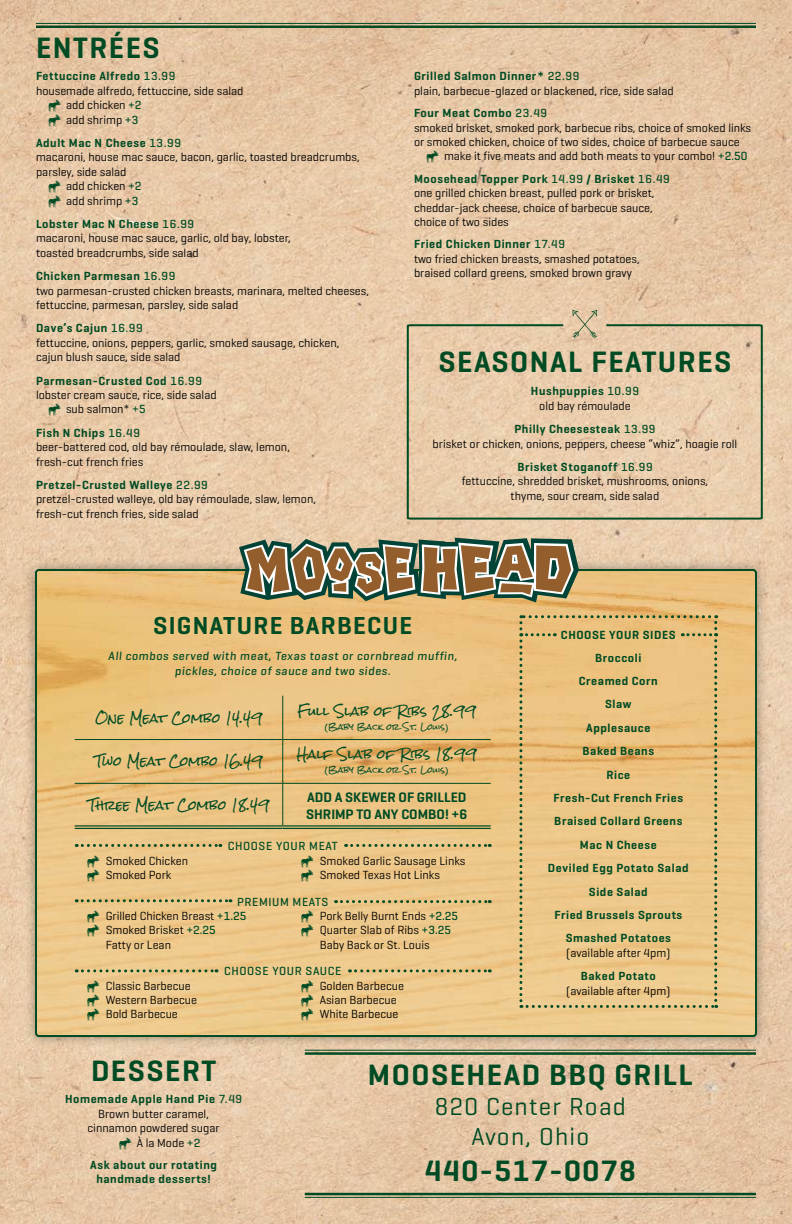
<style>
.page{position:relative;width:792px;height:1224px;background:#fff}
.page>*{position:absolute;margin:0;border:0;box-sizing:border-box;transform-origin:0 0}
.t1{font:600 30px "Geogrotesque";letter-spacing:.05em;color:#004b23}
.t2{font:25px/30px "Geogrotesque";letter-spacing:.05em;color:#004b23;text-align:center}
.t3{font:600 25px "Geogrotesque";letter-spacing:.05em;color:#004b23}
.t4{font:600 14px/16.8px "Geogrotesque";color:#004b23}
.t5{font:12.3px "Rock Salt";color:#004b23}
.t6{font:12px/14.4px "Geogrotesque";color:#000}
.t7{font:600 12px/23.3px "Geogrotesque";letter-spacing:.05em;color:#004b23;text-align:center}
.t8{font:500 12px/14.4px "Geogrotesque";letter-spacing:.05em;color:#004b23;text-align:center}
.t9{font:8px "Rock Salt";color:#004b23}
.s1{font-weight:500}
.s2{font-family:"Df Incidentals Plain";color:#004b23}
.s3{font-weight:500;color:#004b23}
.s4{font-weight:600;color:#004b23}
</style>
<div class="page">
<img style="left:0;top:0;width:792px;height:1224px">
<div style="left:23px;top:557px;width:745px;height:491px;background:#000;opacity:.35"></div>
<img style="left:38px;top:572px;width:716px;height:462px">
<svg style="left:239px;top:538px;width:340px;height:64px;background:#8d8262"></svg>
<svg style="left:572px;top:310px;width:25px;height:13px"></svg>
<svg style="left:406px;top:323px;width:358px;height:198px;background:#e2c8a8"></svg>
<hr style="left:36px;top:23px;width:720px;height:1px;background:#004b23">
<hr style="left:36px;top:26px;width:720px;height:2px;background:#004b23">
<hr style="left:305px;top:1050px;width:451px;height:1px;background:#004b23">
<hr style="left:305px;top:1052px;width:451px;height:3px;background:#004b23">
<hr style="left:305px;top:1193px;width:451px;height:2px;background:#004b23">
<hr style="left:305px;top:1197px;width:451px;height:1px;background:#004b23">
<hr style="left:282px;top:696px;width:1px;height:43px;background:#004b23">
<hr style="left:282px;top:740px;width:1px;height:43px;background:#004b23">
<hr style="left:282px;top:784px;width:1px;height:41px;background:#004b23">
<hr style="left:75px;top:739px;width:208px;height:1px;background:#004b23">
<hr style="left:283px;top:739px;width:208px;height:1px;background:#004b23">
<hr style="left:75px;top:783px;width:208px;height:1px;background:#004b23">
<hr style="left:283px;top:783px;width:208px;height:1px;background:#004b23">
<hr style="left:75px;top:825px;width:208px;height:2px;background:#004b23">
<hr style="left:75px;top:828px;width:208px;height:1px;background:#004b23">
<hr style="left:283px;top:825px;width:208px;height:2px;background:#004b23">
<hr style="left:283px;top:828px;width:208px;height:1px;background:#004b23">
<svg style="left:346px;top:844px;width:144px;height:3px"></svg>
<svg style="left:76px;top:844px;width:145px;height:3px"></svg>
<svg style="left:356px;top:969px;width:134px;height:3px"></svg>
<svg style="left:76px;top:969px;width:141px;height:3px"></svg>
<svg style="left:336px;top:900px;width:154px;height:3px"></svg>
<svg style="left:76px;top:899px;width:155px;height:3px"></svg>
<svg style="left:519px;top:615px;width:198px;height:393px;background:#e8c282"></svg>
<h1 class="t1" style="left:36px;top:29px;width:125px">ENTRÉES</h1>
<p class="t7" style="left:36px;top:65px;width:141px">Fettuccine Alfredo <span class="s1">13.99</span></p>
<p class="t6" style="left:36px;top:83px;width:209px">housemade alfredo, fettuccine, side salad</p>
<p class="t6" style="left:48px;top:98px;width:95px"><span class="s2">X</span> add chicken <span class="s3">+2</span></p>
<p class="t6" style="left:48px;top:112px;width:92px"><span class="s2">X</span> add shrimp <span class="s3">+3</span></p>
<p class="t7" style="left:36px;top:131px;width:147px">Adult Mac N Cheese <span class="s1">13.99</span></p>
<p class="t6" style="left:36px;top:150px;width:325px">macaroni, house mac sauce, bacon, garlic, toasted breadcrumbs,</p>
<p class="t6" style="left:36px;top:164px;width:92px">parsley, side salad</p>
<p class="t6" style="left:48px;top:179px;width:95px"><span class="s2">X</span> add chicken <span class="s3">+2</span></p>
<p class="t6" style="left:48px;top:193px;width:92px"><span class="s2">X</span> add shrimp <span class="s3">+3</span></p>
<p class="t6" style="left:36px;top:216px;width:256px"><span class="s4">Lobster Mac N Cheese</span> <span class="s3">16.99<br></span>macaroni, house mac sauce, garlic, old bay, lobster, toasted breadcrumbs, side salad</p>
<p class="t6" style="left:36px;top:269px;width:335px"><span class="s4">Chicken Parmesan</span> <span class="s3">16.99<br></span>two parmesan-crusted chicken breasts, marinara, melted cheeses, fettuccine, parmesan, parsley, side salad</p>
<p class="t6" style="left:36px;top:321px;width:305px"><span class="s4">Dave’s Cajun</span> <span class="s3">16.99<br></span>fettuccine, onions, peppers, garlic, smoked sausage, chicken, cajun blush sauce, side salad</p>
<p class="t7" style="left:36px;top:369px;width:168px">Parmesan-Crusted Cod <span class="s1">16.99</span></p>
<p class="t6" style="left:36px;top:387px;width:182px">lobster cream sauce, rice, side salad</p>
<p class="t6" style="left:48px;top:402px;width:99px"><span class="s2">X</span> sub salmon* <span class="s3">+5</span></p>
<p class="t6" style="left:36px;top:425px;width:255px"><span class="s4">Fish N Chips</span> <span class="s3">16.49<br></span>beer-battered cod, old bay rémoulade, slaw, lemon, fresh-cut french fries</p>
<p class="t6" style="left:36px;top:477px;width:282px"><span class="s4">Pretzel-Crusted Walleye</span> <span class="s3">22.99<br></span>pretzel-crusted walleye, old bay rémoulade, slaw, lemon, fresh-cut french fries, side salad</p>
<p class="t6" style="left:414px;top:69px;width:261px"><span class="s4">Grilled Salmon Dinner*</span> <span class="s3">22.99<br></span>plain, barbecue-glazed or blackened, rice, side salad</p>
<p class="t7" style="left:414px;top:101px;width:135px">Four Meat Combo <span class="s1">23.49</span></p>
<p class="t6" style="left:414px;top:120px;width:339px">smoked brisket, smoked pork, barbecue ribs, choice of smoked links</p>
<p class="t6" style="left:414px;top:134px;width:327px">or smoked chicken, choice of two sides, choice of barbecue sauce</p>
<p class="t6" style="left:426px;top:149px;width:323px"><span class="s2">X</span> make it five meats and add both meats to your combo! <span class="s3">+2.50</span></p>
<p class="t6" style="left:414px;top:171px;width:257px"><span class="s4">Moosehead Topper Pork</span> <span class="s3">14.99</span> <span class="s4">/ Brisket</span> <span class="s3">16.49 </span>one grilled chicken breast, pulled pork or brisket, cheddar-jack cheese, choice of barbecue sauce, choice of two sides</p>
<p class="t6" style="left:414px;top:237px;width:227px"><span class="s4">Fried Chicken Dinner</span> <span class="s3">17.49<br></span>two fried chicken breasts, smashed potatoes, braised collard greens, smoked brown gravy</p>
<h1 class="t1" style="left:439px;top:343px;width:294px">SEASONAL FEATURES</h1>
<p class="t6" style="left:531px;top:384px;width:110px;text-align:center"><span class="s4">Hushpuppies</span> <span class="s3">10.99 </span>old bay rémoulade</p>
<p class="t6" style="left:433px;top:422px;width:306px;text-align:center"><span class="s4">Philly Cheesesteak</span> <span class="s3">13.99<br></span>brisket or chicken, onions, peppers, cheese “whiz”, hoagie roll</p>
<p class="t6" style="left:462px;top:459px;width:248px;text-align:center"><span class="s4">Brisket Stoganoff</span> <span class="s3">16.99<br></span>fettuccine, shredded brisket, mushrooms, onions, thyme, sour cream, side salad</p>
<h2 class="t3" style="left:153px;top:610px;width:260px">SIGNATURE BARBECUE</h2>
<p class="t8" style="left:108px;top:649px;width:352px">All combos served with meat, Texas toast or cornbread muffin, pickles, choice of sauce and two sides.</p>
<p class="t5" style="left:95px;top:711px;width:169px">One Meat Combo 14.49</p>
<p class="t5" style="left:297px;top:704px;width:180px">Full Slab of Ribs 28.99</p>
<p class="t9" style="left:325px;top:722px;width:126px">(Baby Back or St. Louis)</p>
<p class="t5" style="left:95px;top:755px;width:170px">Two Meat Combo 16.49</p>
<p class="t5" style="left:297px;top:748px;width:181px">Half Slab of Ribs 18.99</p>
<p class="t9" style="left:325px;top:766px;width:126px">(Baby Back or St. Louis)</p>
<p class="t5" style="left:88px;top:799px;width:183px">Three Meat Combo 18.49</p>
<p class="t4" style="left:306px;top:789px;width:163px">ADD A SKEWER OF GRILLED<br>SHRIMP TO ANY COMBO! +6</p>
<p class="t8" style="left:228px;top:839px;width:111px">CHOOSE YOUR MEAT</p>
<p class="t6" style="left:87px;top:853px;width:103px"><span class="s2">X</span> Smoked Chicken<br><span class="s2">X</span> Smoked Pork</p>
<p class="t6" style="left:301px;top:853px;width:166px"><span class="s2">X</span> Smoked Garlic Sausage Links<br><span class="s2">X</span> Smoked Texas Hot Links</p>
<p class="t8" style="left:237px;top:894px;width:93px">PREMIUM MEATS</p>
<p class="t6" style="left:87px;top:908px;width:161px"><span class="s2">X</span> Grilled Chicken Breast <span class="s3">+1.25</span></p>
<p class="t6" style="left:87px;top:923px;width:131px"><span class="s2">X</span> Smoked Brisket <span class="s3">+2.25</span></p>
<p class="t6" style="left:106px;top:937px;width:67px">Fatty or Lean</p>
<p class="t6" style="left:301px;top:908px;width:159px"><span class="s2">X</span> Pork Belly Burnt Ends <span class="s3">+2.25</span></p>
<p class="t6" style="left:301px;top:923px;width:152px"><span class="s2">X</span> Quarter Slab of Ribs <span class="s3">+3.25</span></p>
<p class="t6" style="left:320px;top:937px;width:111px">Baby Back or St. Louis</p>
<p class="t8" style="left:224px;top:964px;width:119px">CHOOSE YOUR SAUCE</p>
<p class="t6" style="left:87px;top:978px;width:112px"><span class="s2">X</span> Classic Barbecue<br><span class="s2">X</span> Western Barbecue<br><span class="s2">X</span> Bold Barbecue</p>
<p class="t6" style="left:301px;top:978px;width:105px"><span class="s2">X</span> Golden Barbecue<br><span class="s2">X</span> Asian Barbecue<br><span class="s2">X</span> White Barbecue</p>
<p class="t7" style="left:548px;top:623px;width:142px">CHOOSE YOUR SIDES<br>Broccoli<br>Creamed Corn<br>Slaw<br>Applesauce<br>Baked Beans<br>Rice<br>Fresh-Cut French Fries<br>Braised Collard Greens<br>Mac N Cheese<br>Deviled Egg Potato Salad<br>Side Salad<br>Fried Brussels Sprouts<br>Smashed Potatoes</p>
<p class="t6" style="left:566px;top:945px;width:106px">(available after 4pm)</p>
<p class="t7" style="left:581px;top:964px;width:77px">Baked Potato</p>
<p class="t6" style="left:566px;top:983px;width:106px">(available after 4pm)</p>
<h1 class="t1" style="left:91px;top:1052px;width:127px">DESSERT</h1>
<p class="t7" style="left:65px;top:1087px;width:179px">Homemade Apple Hand Pie <span class="s1">7.49</span></p>
<p class="t6" style="left:98px;top:1106px;width:112px">Brown butter caramel,</p>
<p class="t6" style="left:88px;top:1120px;width:134px">cinnamon powdered sugar</p>
<p class="t6" style="left:119px;top:1135px;width:83px"><span class="s2">X</span> À la Mode <span class="s3">+2</span></p>
<p class="t7" style="left:90px;top:1157px;width:128px;line-height:14.4px">Ask about our rotating handmade desserts!</p>
<h1 class="t1" style="left:368px;top:1056px;width:327px">MOOSEHEAD BBQ GRILL</h1>
<h2 class="t2" style="left:435px;top:1091px;width:193px">820 Center Road<br>Avon, Ohio</h2>
<h1 class="t1" style="left:425px;top:1152px;width:213px">440-517-0078</h1>
</div>
